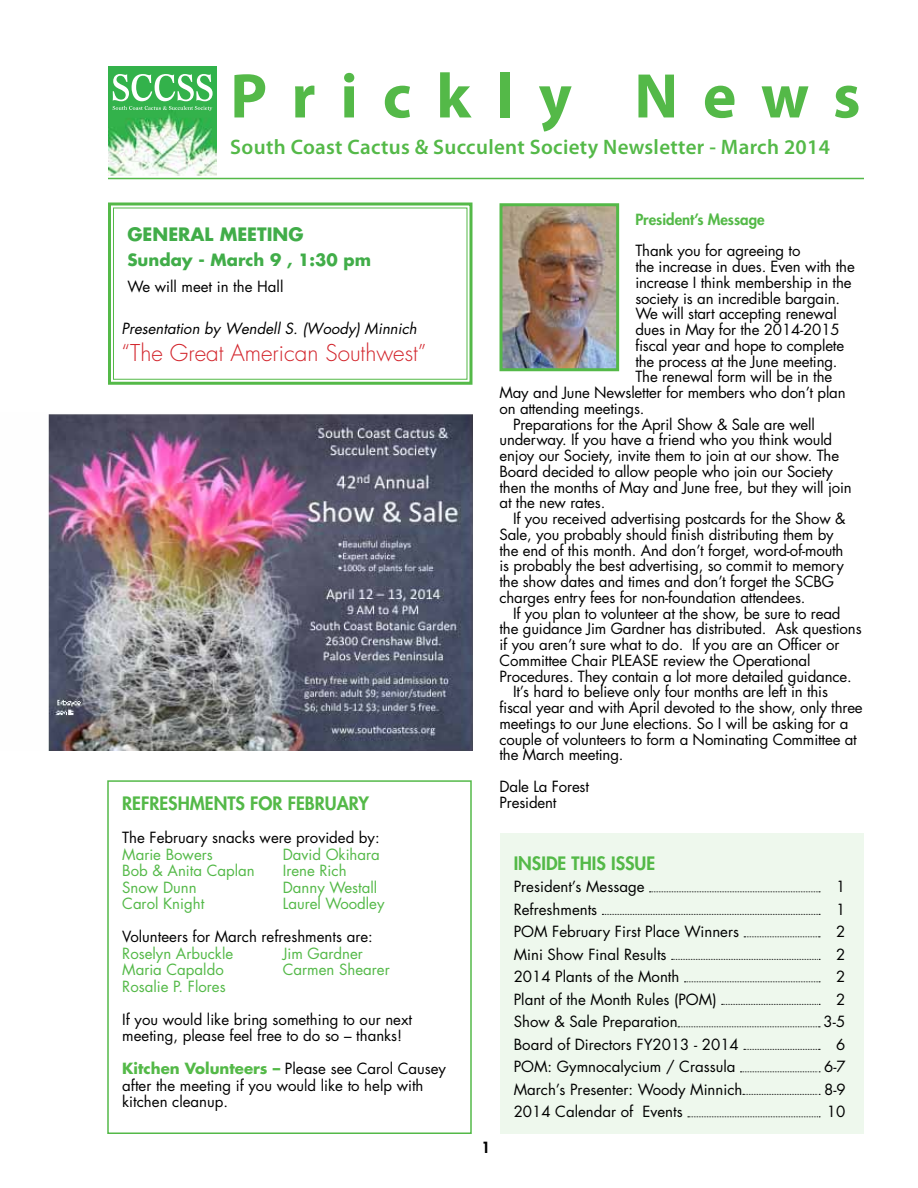
<style>
.page{position:relative;width:918px;height:1188px;background:#fff}
.page>*{position:absolute;margin:0;border:0;box-sizing:border-box;transform-origin:0 0}
.t1{font:700 63.6px "Myriad Pro";letter-spacing:.39em;color:#54b948}
.t2{font:300 22.5px "Futura";color:#d2232a}
.t3{font:600 21px "Myriad Pro";letter-spacing:.015em;color:#54b948}
.t4{font:800 18px "Futura";color:#54b948}
.t5{font:700 18px "Futura";color:#41ad49}
.t6{font:700 16.5px "Futura";color:#41ad49}
.t7{font:15px/16.5px "Futura";letter-spacing:-.01em;color:#000}
.t8{font:15px "Futura";color:#54b948}
.t9{font:italic 15px "Futura";color:#000}
.t10{font:800 15px "Futura";color:#54b948}
.t11{font:800 15px "Futura";color:#000}
.s1{font-weight:700;color:#54b948}
</style>
<div class="page">
<div style="left:500px;top:833px;width:364px;height:300px;background:#eef8ed"></div>
<svg style="left:650px;top:891px;width:170px;height:1px"></svg>
<svg style="left:602px;top:914px;width:218px;height:1px"></svg>
<svg style="left:744px;top:936px;width:76px;height:1px"></svg>
<svg style="left:672px;top:959px;width:148px;height:1px"></svg>
<svg style="left:684px;top:981px;width:136px;height:1px"></svg>
<svg style="left:722px;top:1004px;width:98px;height:1px"></svg>
<svg style="left:678px;top:1026px;width:142px;height:1px"></svg>
<svg style="left:744px;top:1049px;width:76px;height:1px"></svg>
<svg style="left:740px;top:1071px;width:80px;height:1px"></svg>
<svg style="left:743px;top:1094px;width:77px;height:1px"></svg>
<svg style="left:688px;top:1116px;width:132px;height:1px"></svg>
<hr style="left:108px;top:178px;width:756px;height:1px;background:#54b948">
<img style="left:504px;top:207px;width:111px;height:160px">
<div style="left:500px;top:203px;width:119px;height:168px;border:3px solid #54b948"></div>
<img style="left:108px;top:67px;width:109px;height:109px">
<svg style="left:108px;top:202px;width:365px;height:183px"></svg>
<div style="left:113px;top:207px;width:355px;height:173px;border:1px solid #54b948"></div>
<div style="left:107px;top:780px;width:365px;height:354px;border:2px solid #54b948"></div>
<img style="left:48px;top:414px;width:424px;height:337px">
<h1 class="t1" style="left:230px;top:55px;width:632px">Prickly News</h1>
<h3 class="t3" style="left:230px;top:133px;width:601px">South Coast Cactus &amp; Succulent Society Newsletter - March 2014</h3>
<p class="t5" style="left:128px;top:222px;width:175px">General Meeting</p>
<p class="t6" style="left:128px;top:249px;width:245px">Sunday - March 9 , 1:30 pm</p>
<p class="t7" style="left:128px;top:278px;width:157px">We will meet in the Hall</p>
<p class="t9" style="left:122px;top:318px;width:297px">Presentation by Wendell S. (Woody) Minnich</p>
<h2 class="t2" style="left:122px;top:339px;width:307px">“The Great American Southwest”</h2>
<p class="t4" style="left:122px;top:792px;width:248px">REFRESHMENTS FOR FEBRUARY</p>
<p class="t7" style="left:122px;top:829px;width:259px">The February snacks were provided by:</p>
<p class="t8" style="left:122px;top:844px;width:92px">Marie Bowers</p>
<p class="t8" style="left:283px;top:844px;width:99px">David Okihara</p>
<p class="t8" style="left:122px;top:860px;width:134px">Bob &amp; Anita Caplan</p>
<p class="t8" style="left:283px;top:860px;width:65px">Irene Rich</p>
<p class="t8" style="left:122px;top:877px;width:76px">Snow Dunn</p>
<p class="t8" style="left:283px;top:877px;width:96px">Danny Westall</p>
<p class="t8" style="left:122px;top:893px;width:84px">Carol Knight</p>
<p class="t8" style="left:283px;top:893px;width:103px">Laurel Woodley</p>
<p class="t7" style="left:122px;top:928px;width:252px">Volunteers for March refreshments are:</p>
<p class="t8" style="left:122px;top:943px;width:112px">Roselyn Arbuckle</p>
<p class="t8" style="left:283px;top:943px;width:82px">Jim Gardner</p>
<p class="t8" style="left:122px;top:959px;width:103px">Maria Capaldo</p>
<p class="t8" style="left:283px;top:959px;width:108px">Carmen Shearer</p>
<p class="t8" style="left:122px;top:976px;width:105px">Rosalie P. Flores</p>
<p class="t7" style="left:122px;top:1011px;width:291px">If you would like bring something to our next meeting, please feel free to do so – thanks!</p>
<p class="t7" style="left:122px;top:1060px;width:325px"><span class="s1">Kitchen Volunteers –</span> Please see Carol Causey after the meeting if you would like to help with kitchen cleanup.</p>
<p class="t10" style="left:635px;top:209px;width:131px">PRESIDENT’S MESSAGE</p>
<p class="t7" style="left:635px;top:242px;width:167px">Thank you for agreeing to</p>
<p class="t7" style="left:635px;top:258px;width:221px">the increase in dues. Even with the</p>
<p class="t7" style="left:635px;top:274px;width:218px">increase I think membership in the</p>
<p class="t7" style="left:635px;top:290px;width:206px">society is an incredible bargain.</p>
<p class="t7" style="left:635px;top:305px;width:203px">We will start accepting renewal</p>
<p class="t7" style="left:635px;top:321px;width:206px">dues in May for the 2014-2015</p>
<p class="t7" style="left:635px;top:337px;width:210px">fiscal year and hope to complete</p>
<p class="t7" style="left:635px;top:353px;width:204px">the process at the June meeting.</p>
<p class="t7" style="left:635px;top:368px;width:198px">The renewal form will be in the</p>
<p class="t7" style="left:500px;top:384px;width:348px">May and June Newsletter for members who don’t plan</p>
<p class="t7" style="left:500px;top:400px;width:147px">on attending meetings.</p>
<p class="t7" style="left:513px;top:416px;width:303px">Preparations for the April Show &amp; Sale are well</p>
<p class="t7" style="left:500px;top:431px;width:334px">underway. If you have a friend who you think would</p>
<p class="t7" style="left:500px;top:447px;width:341px">enjoy our Society, invite them to join at our show. The</p>
<p class="t7" style="left:500px;top:463px;width:335px">Board decided to allow people who join our Society</p>
<p class="t7" style="left:500px;top:479px;width:354px">then the months of May and June free, but they will join</p>
<p class="t7" style="left:500px;top:494px;width:107px">at the new rates.</p>
<p class="t7" style="left:513px;top:510px;width:334px">If you received advertising postcards for the Show &amp;</p>
<p class="t7" style="left:500px;top:526px;width:336px">Sale, you probably should finish distributing them by</p>
<p class="t7" style="left:500px;top:542px;width:346px">the end of this month. And don’t forget, word-of-mouth</p>
<p class="t7" style="left:500px;top:557px;width:346px">is probably the best advertising, so commit to memory</p>
<p class="t7" style="left:500px;top:573px;width:336px">the show dates and times and don’t forget the SCBG</p>
<p class="t7" style="left:500px;top:589px;width:307px">charges entry fees for non-foundation attendees.</p>
<p class="t7" style="left:513px;top:605px;width:329px">If you plan to volunteer at the show, be sure to read</p>
<p class="t7" style="left:500px;top:620px;width:364px">the guidance Jim Gardner has distributed. Ask questions</p>
<p class="t7" style="left:500px;top:636px;width:341px">if you aren’t sure what to do. If you are an Officer or</p>
<p class="t7" style="left:500px;top:652px;width:312px">Committee Chair PLEASE review the Operational</p>
<p class="t7" style="left:500px;top:668px;width:354px">Procedures. They contain a lot more detailed guidance.</p>
<p class="t7" style="left:513px;top:683px;width:317px">It’s hard to believe only four months are left in this</p>
<p class="t7" style="left:500px;top:699px;width:365px">fiscal year and with April devoted to the show, only three</p>
<p class="t7" style="left:500px;top:715px;width:350px">meetings to our June elections. So I will be asking for a</p>
<p class="t7" style="left:500px;top:731px;width:359px">couple of volunteers to form a Nominating Committee at</p>
<p class="t7" style="left:500px;top:746px;width:126px">the March meeting.</p>
<p class="t7" style="left:500px;top:778px;width:91px;line-height:15.8px">Dale La Forest<br>President</p>
<p class="t11" style="left:482px;top:1137px;width:10px">1</p>
<p class="t4" style="left:514px;top:851px;width:143px">INSIDE THIS ISSUE</p>
<p class="t7" style="left:514px;top:878px;width:132px">President’s Message</p>
<p class="t7" style="left:836px;top:878px;width:11px">1</p>
<p class="t7" style="left:514px;top:901px;width:85px">Refreshments</p>
<p class="t7" style="left:836px;top:901px;width:11px">1</p>
<p class="t7" style="left:514px;top:923px;width:227px">POM February First Place Winners</p>
<p class="t7" style="left:836px;top:923px;width:11px">2</p>
<p class="t7" style="left:514px;top:946px;width:154px">Mini Show Final Results</p>
<p class="t7" style="left:836px;top:946px;width:11px">2</p>
<p class="t7" style="left:514px;top:968px;width:167px">2014 Plants of the Month</p>
<p class="t7" style="left:836px;top:968px;width:11px">2</p>
<p class="t7" style="left:514px;top:991px;width:204px">Plant of the Month Rules (POM)</p>
<p class="t7" style="left:836px;top:991px;width:11px">2</p>
<p class="t7" style="left:514px;top:1013px;width:165px">Show &amp; Sale Preparation</p>
<p class="t7" style="left:824px;top:1013px;width:23px">3-5</p>
<p class="t7" style="left:514px;top:1036px;width:227px">Board of Directors FY2013 - 2014</p>
<p class="t7" style="left:836px;top:1036px;width:11px">6</p>
<p class="t7" style="left:514px;top:1058px;width:223px">POM: Gymnocalycium / Crassula</p>
<p class="t7" style="left:824px;top:1058px;width:23px">6-7</p>
<p class="t7" style="left:514px;top:1081px;width:230px">March’s Presenter: Woody Minnich</p>
<p class="t7" style="left:824px;top:1081px;width:23px">8-9</p>
<p class="t7" style="left:514px;top:1103px;width:171px">2014 Calendar of Events</p>
<p class="t7" style="left:827px;top:1103px;width:20px">10</p>
</div>
